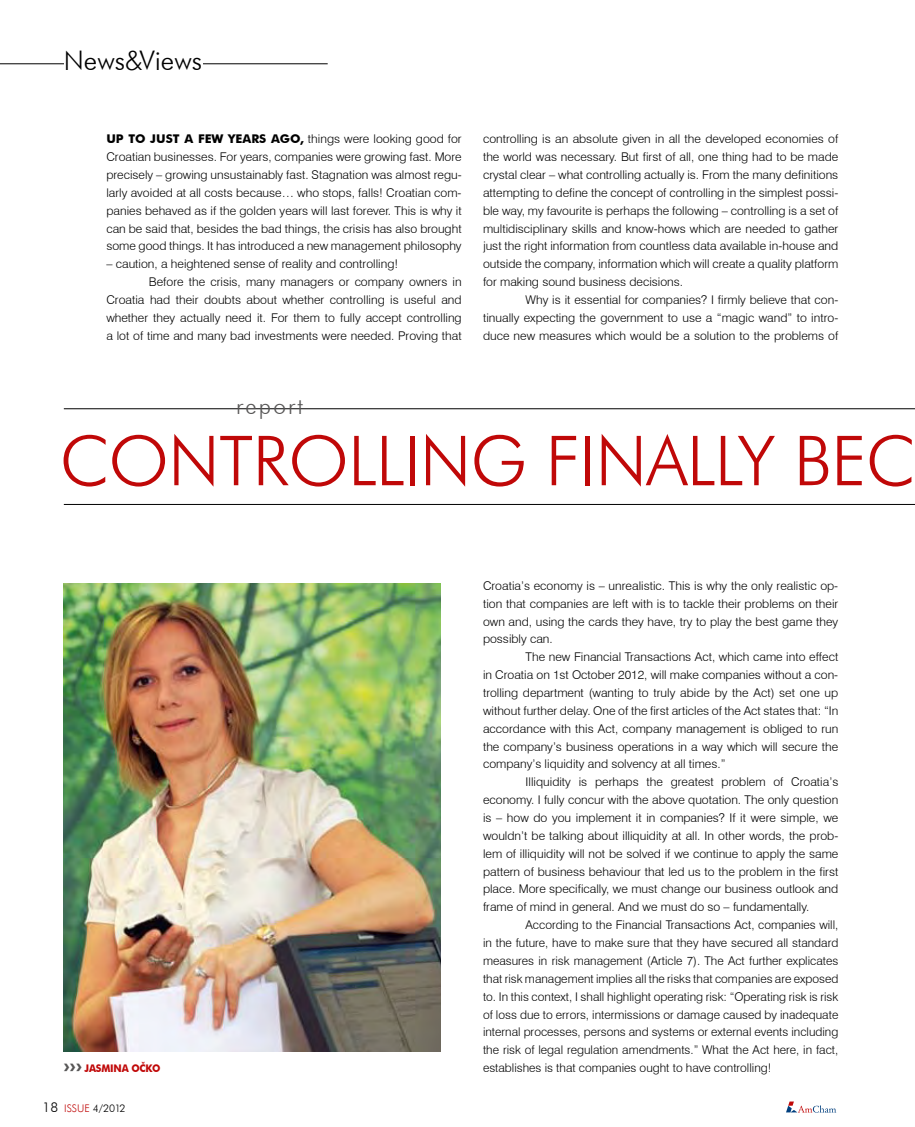
<style>
.page{position:relative;width:915px;height:1127px;background:#fff}
.page>*{position:absolute;margin:0;border:0;box-sizing:border-box;transform-origin:0 0}
.t1{font:300 69px "Futura BT";letter-spacing:-.01em;color:#c00808}
.t2{font:300 27px "Futura BT";color:#000}
.t3{font:700 condensed 24px "Humanist 521 BT";color:#575656;scale:.93 1}
.t4{font:300 22.5px "Futura BT";letter-spacing:.1em;color:#575656}
.t5{font:300 12px/17.9px "Swiss 721 BT";color:#000;text-align:justify}
.t6{font:300 10.5px "Futura BT";color:#000}
.t7{font:700 10.5px "Futura BT";letter-spacing:-.02em;color:#c00808;scale:.93 1}
.s1{font-family:"Futura BT";font-weight:700}
.s2{font-size:13.5px}
.s3{color:#c00808}
</style>
<div class="page">
<hr style="left:0;top:64px;width:327px;height:1px;background:#000">
<div style="left:64px;top:50px;width:138px;height:20px;background:#fff"></div>
<svg style="left:786px;top:1101px;width:49px;height:11px"></svg>
<hr style="left:64px;top:504px;width:850px;height:1px;background:#000">
<hr style="left:64px;top:408px;width:850px;height:1px;background:#000">
<img style="left:64px;top:584px;width:376px;height:467px">
<h2 class="t2" style="left:64px;top:44px;width:140px">News&amp;Views</h2>
<p class="t5" style="left:106px;top:130px;width:357px"><span class="s1">UP TO JUST A FEW YEARS AGO,</span> things were looking good for Croatian businesses. For years, companies were growing fast. More precisely – growing unsustainably fast. Stagnation was almost regu&shy;larly avoided at all costs because… who stops, falls! Croatian com&shy;panies behaved as if the golden years will last forever. This is why it can be said that, besides the bad things, the crisis has also brought some good things. It has introduced a new management philosophy</p>
<p class="t5" style="left:106px;top:255px;width:293px">– caution, a heightened sense of reality and controlling!</p>
<p class="t5" style="left:149px;top:273px;width:314px">Before the crisis, many managers or company owners in</p>
<p class="t5" style="left:106px;top:291px;width:356px">Croatia had their doubts about whether controlling is useful and</p>
<p class="t5" style="left:106px;top:309px;width:357px">whether they actually need it. For them to fully accept controlling</p>
<p class="t5" style="left:106px;top:326px;width:357px">a lot of time and many bad investments were needed. Proving that</p>
<p class="t5" style="left:483px;top:130px;width:357px">controlling is an absolute given in all the developed economies of the world was necessary. But first of all, one thing had to be made crystal clear – what controlling actually is. From the many definitions attempting to define the concept of controlling in the simplest possi&shy;ble way, my favourite is perhaps the following – controlling is a set of multidisciplinary skills and know-hows which are needed to gather just the right information from countless data available in-house and outside the company, information which will create a quality platform for making sound business decisions.</p>
<p class="t5" style="left:483px;top:291px;width:357px;text-indent:43px">Why is it essential for companies? I firmly believe that con&shy;tinually expecting the government to use a “magic wand” to intro&shy;duce new measures which would be a solution to the problems of</p>
<h3 class="t4" style="left:236px;top:393px;width:68px">report</h3>
<h1 class="t1" style="left:60px;top:419px;width:856px">CONTROLLING FINALLY BEC</h1>
<h3 class="t3" style="left:64px;top:1050px;width:21px">›››</h3>
<p class="t7" style="left:85px;top:1062px;width:83px">JASMINA OČKO</p>
<p class="t6" style="left:43px;top:1101px;width:85px"><span class="s2">18</span> <span class="s3">ISSUE</span> 4/2012</p>
<p class="t5" style="left:483px;top:576px;width:357px">Croatia’s economy is – unrealistic. This is why the only realistic op&shy;tion that companies are left with is to tackle their problems on their own and, using the cards they have, try to play the best game they possibly can.</p>
<p class="t5" style="left:483px;top:648px;width:357px;text-indent:43px">The new Financial Transactions Act, which came into effect in Croatia on 1st October 2012, will make companies without a con&shy;trolling department (wanting to truly abide by the Act) set one up without further delay. One of the first articles of the Act states that: “In accordance with this Act, company management is obliged to run the company’s business operations in a way which will secure the company’s liquidity and solvency at all times.”</p>
<p class="t5" style="left:483px;top:773px;width:357px;text-indent:43px">Illiquidity is perhaps the greatest problem of Croatia’s economy. I fully concur with the above quotation. The only question is – how do you implement it in companies? If it were simple, we wouldn’t be talking about illiquidity at all. In other words, the prob&shy;lem of illiquidity will not be solved if we continue to apply the same pattern of business behaviour that led us to the problem in the first place. More specifically, we must change our business outlook and frame of mind in general. And we must do so – fundamentally.</p>
<p class="t5" style="left:483px;top:916px;width:357px;text-indent:43px">According to the Financial Transactions Act, companies will, in the future, have to make sure that they have secured all standard measures in risk management (Article 7). The Act further explicates that risk management implies all the risks that companies are exposed to. In this context, I shall highlight operating risk: “Operating risk is risk of loss due to errors, intermissions or damage caused by inadequate internal processes, persons and systems or external events including the risk of legal regulation amendments.” What the Act here, in fact, establishes is that companies ought to have controlling!</p>
</div>
